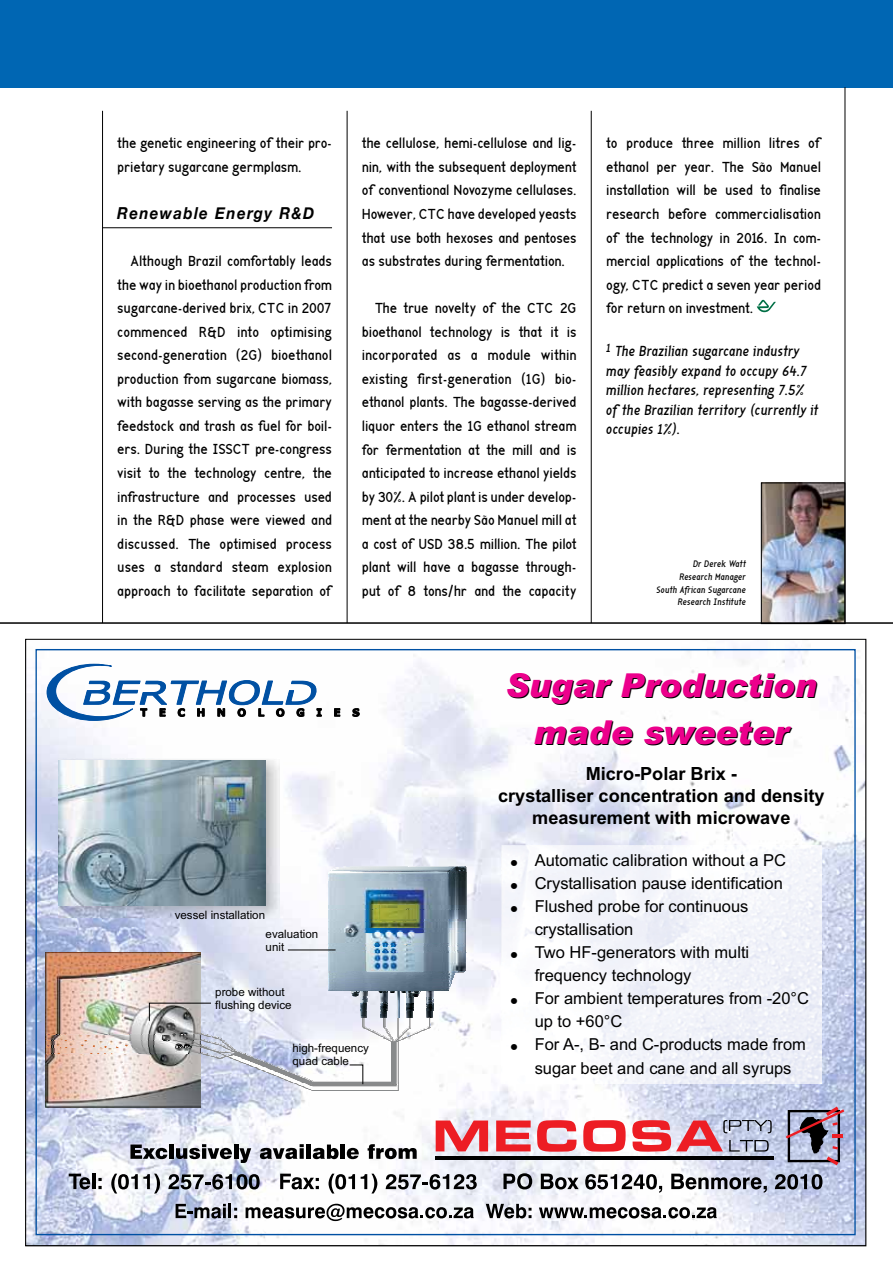
<style>
.page{position:relative;width:893px;height:1263px;background:#fff}
.page>*{position:absolute;margin:0;border:0;box-sizing:border-box;transform-origin:0 0}
.t1{font:italic 900 33px/46.5px "Arial";color:#ec008c;text-align:center}
.t2{font:700 18.15px/21.9px "Arial";color:#000;text-align:center}
.t3{font:16.5px/23.1px "Arial";color:#000}
.t4{font:italic 700 16.5px "Helvetica Neue";letter-spacing:.09em;color:#000;scale:.91 1}
.t5{font:16.2px/23.5px "Index";letter-spacing:-.01em;color:#000;text-align:justify}
.t6{font:italic 16.2px/19.5px "Index";color:#000}
.t7{font:11.55px/12.9px "Arial";color:#000}
.t8{font:italic 10.5px/12.6px "Index";color:#000;text-align:right}
</style>
<div class="page">
<img style="left:763px;top:485px;width:80px;height:137px">
<div style="left:761px;top:483px;width:84px;height:141px;border:1px solid #000"></div>
<div style="left:0;top:0;width:893px;height:87px;background:#0066b3"></div>
<svg style="left:27px;top:645px;width:837px;height:599px"></svg>
<img style="left:501px;top:846px;width:320px;height:238px">
<svg style="left:786px;top:1106px;width:58px;height:59px;background:#8c8196"></svg>
<svg style="left:436px;top:1120px;width:52px;height:31px;background:#eb666f"></svg>
<svg style="left:496px;top:1120px;width:35px;height:31px"></svg>
<svg style="left:537px;top:1120px;width:39px;height:32px"></svg>
<svg style="left:583px;top:1120px;width:43px;height:32px"></svg>
<svg style="left:632px;top:1120px;width:140px;height:32px;background:#cf8a98"></svg>
<hr style="left:435px;top:1156px;width:338px;height:3px;background:#000">
<svg style="left:130px;top:1144px;width:37px;height:15px"></svg>
<hr style="left:169px;top:1144px;width:4px;height:15px;background:#000">
<svg style="left:176px;top:1144px;width:56px;height:15px"></svg>
<hr style="left:234px;top:1144px;width:4px;height:15px;background:#000">
<svg style="left:239px;top:1148px;width:12px;height:15px"></svg>
<svg style="left:260px;top:1144px;width:44px;height:15px"></svg>
<svg style="left:300px;top:1148px;width:4px;height:11px"></svg>
<div style="left:306px;top:1144px;width:5px;height:15px;background:#000"></div>
<svg style="left:313px;top:1144px;width:26px;height:15px"></svg>
<hr style="left:341px;top:1144px;width:4px;height:15px;background:#000">
<svg style="left:347px;top:1148px;width:12px;height:11px"></svg>
<svg style="left:368px;top:1144px;width:49px;height:15px"></svg>
<svg style="left:69px;top:1174px;width:21px;height:15px"></svg>
<hr style="left:92px;top:1174px;width:3px;height:15px;background:#000">
<svg style="left:98px;top:1178px;width:4px;height:11px"></svg>
<svg style="left:111px;top:1174px;width:49px;height:19px"></svg>
<svg style="left:168px;top:1174px;width:92px;height:15px"></svg>
<svg style="left:280px;top:1174px;width:39px;height:15px"></svg>
<svg style="left:329px;top:1174px;width:26px;height:19px"></svg>
<svg style="left:361px;top:1174px;width:16px;height:19px"></svg>
<svg style="left:386px;top:1174px;width:91px;height:15px"></svg>
<svg style="left:503px;top:1173px;width:29px;height:16px"></svg>
<svg style="left:541px;top:1174px;width:38px;height:15px"></svg>
<svg style="left:585px;top:1174px;width:77px;height:19px"></svg>
<svg style="left:671px;top:1174px;width:96px;height:19px"></svg>
<svg style="left:775px;top:1174px;width:47px;height:15px"></svg>
<svg style="left:176px;top:1204px;width:50px;height:14px"></svg>
<hr style="left:228px;top:1204px;width:3px;height:14px;background:#000">
<svg style="left:234px;top:1208px;width:3px;height:10px"></svg>
<svg style="left:246px;top:1204px;width:228px;height:17px"></svg>
<svg style="left:486px;top:1204px;width:45px;height:14px"></svg>
<svg style="left:539px;top:1207px;width:178px;height:11px"></svg>
<svg style="left:334px;top:708px;width:6px;height:8px"></svg>
<svg style="left:353px;top:708px;width:6px;height:8px"></svg>
<svg style="left:47px;top:664px;width:274px;height:56px"></svg>
<img style="left:290px;top:1081px;width:109px;height:10px">
<img style="left:46px;top:1033px;width:157px;height:74px">
<img style="left:46px;top:1053px;width:155px;height:1px">
<img style="left:46px;top:1047px;width:155px;height:1px">
<img style="left:46px;top:1045px;width:155px;height:2px">
<img style="left:392px;top:1042px;width:7px;height:39px">
<img style="left:46px;top:1040px;width:155px;height:1px">
<svg style="left:201px;top:1034px;width:112px;height:48px;background:#c7cddf"></svg>
<img style="left:46px;top:1034px;width:160px;height:1px">
<svg style="left:351px;top:991px;width:82px;height:51px"></svg>
<img style="left:336px;top:973px;width:120px;height:18px">
<img style="left:328px;top:872px;width:138px;height:101px">
<img style="left:46px;top:952px;width:155px;height:81px">
<img style="left:330px;top:870px;width:136px;height:3px">
<img style="left:332px;top:868px;width:134px;height:3px">
<img style="left:334px;top:868px;width:132px;height:1px">
<img style="left:346px;top:866px;width:119px;height:2px">
<img style="left:410px;top:866px;width:54px;height:1px">
<svg style="left:149px;top:949px;width:187px;height:73px;background:#d4d3db"></svg>
<img style="left:58px;top:758px;width:222px;height:160px">
<img style="left:59px;top:760px;width:207px;height:146px">
<svg style="left:349px;top:1064px;width:15px;height:21px"></svg>
<hr style="left:0;top:622px;width:893px;height:2px;background:#000">
<hr style="left:102px;top:111px;width:1px;height:512px;background:#000">
<hr style="left:845px;top:87px;width:1px;height:537px;background:#000">
<hr style="left:347px;top:111px;width:1px;height:512px;background:#000">
<hr style="left:591px;top:111px;width:1px;height:512px;background:#000">
<hr style="left:102px;top:227px;width:230px;height:1px;background:#000">
<svg style="left:757px;top:300px;width:19px;height:12px"></svg>
<svg style="left:511px;top:860px;width:6px;height:6px"></svg>
<svg style="left:511px;top:883px;width:6px;height:6px"></svg>
<svg style="left:511px;top:952px;width:6px;height:6px"></svg>
<svg style="left:511px;top:998px;width:6px;height:6px"></svg>
<svg style="left:511px;top:1044px;width:6px;height:6px"></svg>
<svg style="left:511px;top:906px;width:6px;height:6px"></svg>
<p class="t5" style="left:117px;top:132px;width:216px">the genetic engineering of their pro&shy;prietary sugarcane germplasm.</p>
<p class="t4" style="left:117px;top:203px;width:218px">Renewable Energy R&amp;D</p>
<p class="t5" style="left:117px;top:250px;width:216px;text-indent:13px">Although Brazil comfortably leads the way in bioethanol production from sugarcane-derived brix, CTC in 2007 commenced R&amp;D into optimising second-generation (2G) bioethanol production from sugarcane biomass, with bagasse serving as the primary feedstock and trash as fuel for boil&shy;ers. During the ISSCT pre-congress visit to the technology centre, the infrastructure and processes used in the R&amp;D phase were viewed and discussed. The optimised process uses a standard steam explosion approach to facilitate separation of</p>
<p class="t5" style="left:362px;top:132px;width:216px">the cellulose, hemi-cellulose and lig&shy;nin, with the subsequent deployment of conventional Novozyme cellulases.<br>However, CTC have developed yeasts that use both hexoses and pentoses as substrates during fermentation.</p>
<p class="t5" style="left:362px;top:297px;width:216px;text-indent:13px">The true novelty of the CTC 2G bioethanol technology is that it is incorporated as a module within existing first-generation (1G) bio&shy;ethanol plants. The bagasse-derived liquor enters the 1G ethanol stream for fermentation at the mill and is anticipated to increase ethanol yields by 30%. A pilot plant is under develop&shy;ment at the nearby São Manuel mill at a cost of USD 38.5 million. The pilot plant will have a bagasse through&shy;put of 8 tons/hr and the capacity</p>
<p class="t5" style="left:606px;top:132px;width:216px">to produce three million litres of ethanol per year. The São Manuel installation will be used to finalise research before commercialisation of the technology in 2016. In com&shy;mercial applications of the technol&shy;ogy, CTC predict a seven year period for return on investment.</p>
<p class="t6" style="left:606px;top:342px;width:214px"><sup>1</sup> The Brazilian sugarcane industry may feasibly expand to occupy 64.7 million hectares, representing 7.5% of the Brazilian territory (currently it occupies 1%).</p>
<p class="t8" style="left:656px;top:558px;width:91px">Dr Derek Watt<br>Research Manager<br>South African Sugarcane<br>Research Institute</p>
<p class="t1" style="left:505px;top:665px;width:313px">Sugar Production made sweeter</p>
<p class="t2" style="left:498px;top:764px;width:328px">Micro-Polar Brix -<br>crystalliser concentration and density measurement with microwave</p>
<p class="t3" style="left:535px;top:850px;width:253px">Automatic calibration without a PC<br>Crystallisation pause identification</p>
<p class="t7" style="left:175px;top:910px;width:92px">vessel installation</p>
<p class="t7" style="left:266px;top:929px;width:54px">evaluation unit</p>
<p class="t7" style="left:215px;top:987px;width:78px">probe without flushing device</p>
<p class="t7" style="left:292px;top:1043px;width:78px">high-frequency quad cable</p>
<p class="t3" style="left:535px;top:896px;width:215px">Flushed probe for continuous crystallisation</p>
<p class="t3" style="left:535px;top:942px;width:276px">Two HF-generators with multi frequency technology<br>For ambient temperatures from -20°C up to +60°C<br>For A-, B- and C-products made from sugar beet and cane and all syrups</p>
</div>
